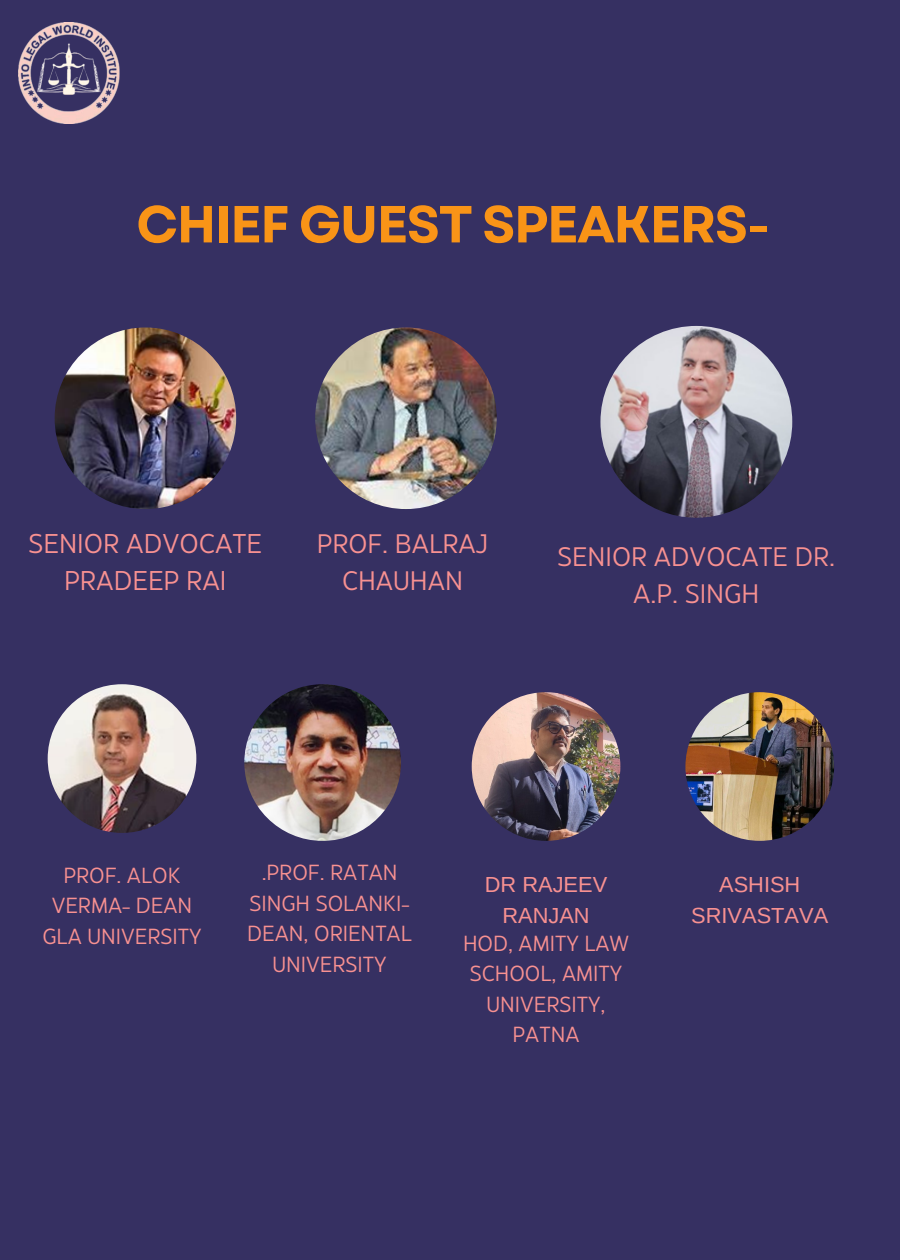
<style>
.page{position:relative;width:900px;height:1260px;background:#363062}
.page>*{position:absolute;margin:0;border:0;box-sizing:border-box;transform-origin:0 0}
.t1{font:700 52.06px "Garet";letter-spacing:-.03em;color:#f99417}
.t2{font:27.12px/37.4px "Eastman Grotesque";color:#f89191;text-align:center}
.t3{font:26.75px/37.4px "Eastman Grotesque";color:#f89191;text-align:center}
.t4{font:21.81px/30.5px "Eastman Grotesque";color:#f89191;text-align:center}
.t5{font:21.81px/30.2px "Arimo";color:#f89191;text-align:center}
</style>
<div class="page">
<img style="left:18px;top:23px;width:101px;height:100px">
<img style="left:55px;top:328px;width:181px;height:181px;border-radius:50%">
<img style="left:315px;top:328px;width:182px;height:181px;border-radius:50%">
<img style="left:600px;top:326px;width:192px;height:192px;border-radius:50%">
<img style="left:48px;top:684px;width:148px;height:149px;border-radius:50%">
<img style="left:244px;top:684px;width:157px;height:157px;border-radius:50%">
<img style="left:472px;top:692px;width:148px;height:149px;border-radius:50%">
<img style="left:685px;top:692px;width:149px;height:149px;border-radius:50%">
<p class="t1" style="left:136px;top:187px;width:636px">CHIEF GUEST SPEAKERS-</p>
<p class="t2" style="left:29px;top:526px;width:235px">SENIOR ADVOCATE<br>PRADEEP RAI</p>
<p class="t3" style="left:317px;top:527px;width:173px">PROF. BALRAJ<br>CHAUHAN</p>
<p class="t3" style="left:558px;top:540px;width:279px">SENIOR ADVOCATE DR.<br>A.P. SINGH</p>
<p class="t4" style="left:247px;top:859px;width:166px">.PROF. RATAN<br>SINGH SOLANKI-<br>DEAN, ORIENTAL<br>UNIVERSITY</p>
<p class="t4" style="left:42px;top:861px;width:161px">PROF. ALOK<br>VERMA- DEAN<br>GLA UNIVERSITY</p>
<p class="t5" style="left:485px;top:870px;width:124px">DR RAJEEV<br>RANJAN</p>
<p class="t4" style="left:463px;top:930px;width:168px;line-height:30.2px">HOD, AMITY LAW<br>SCHOOL, AMITY<br>UNIVERSITY,<br>PATNA</p>
<p class="t5" style="left:691px;top:870px;width:138px">ASHISH<br>SRIVASTAVA</p>
</div>
